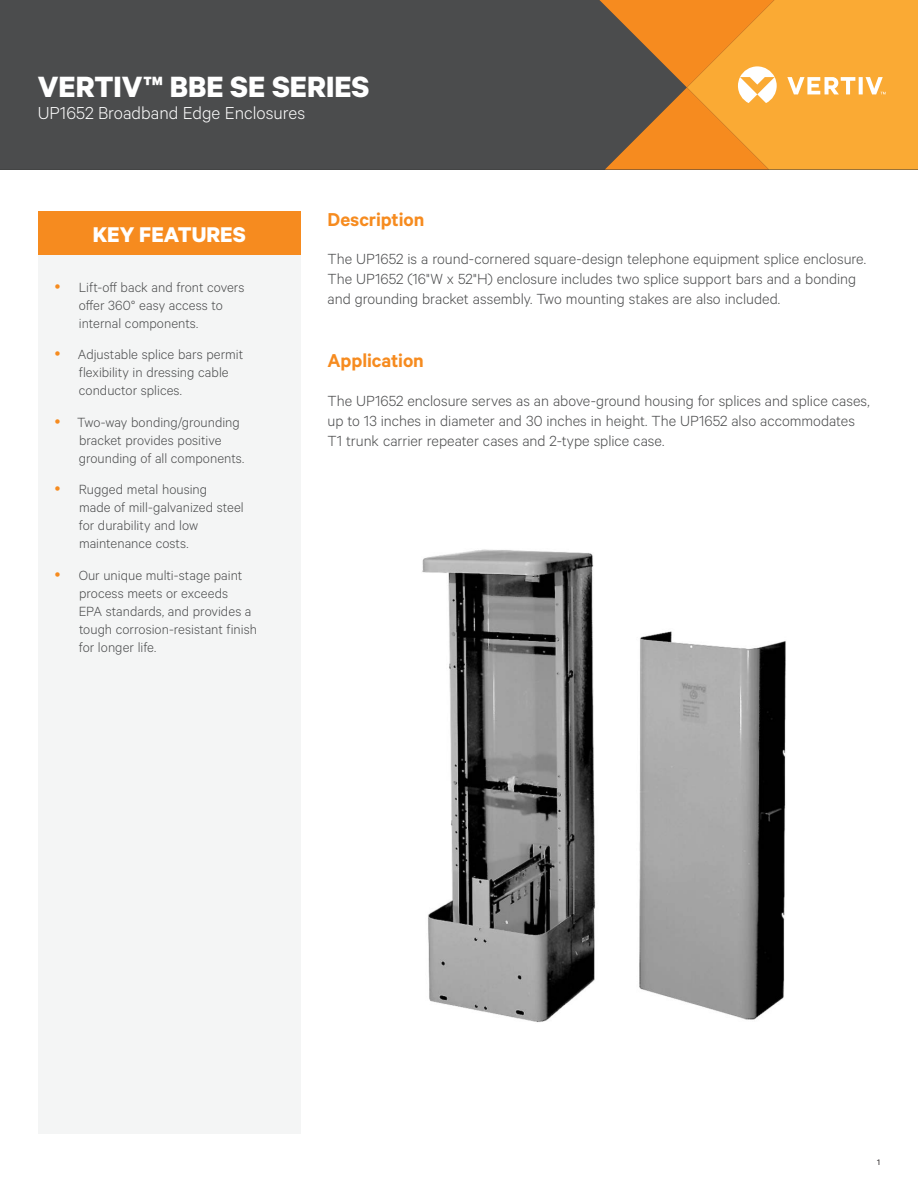
<style>
.page{position:relative;width:918px;height:1188px;background:#fff}
.page>*{position:absolute;margin:0;border:0;box-sizing:border-box;transform-origin:0 0}
.Vertiv_Header_Title{font:700 33px "Calibre";color:#fff}
.Orange_Box_Heading{font:700 24px "Calibre";color:#fff}
.Vertiv_Orange_Main_H{font:600 21px "Calibre";letter-spacing:-.005em;color:#f68b1f}
.Vertiv_Header_Subtit{font:300 19.5px "Calibre";color:#fff}
.Vertiv_Body_Text{font:300 16.5px/19.8px "Calibre";color:#4b4c4d}
.Vertiv_Orange_Main_H-2{font:300 16.5px/19.8px "Calibre";color:#4b4c4d}
.t1{font:300 15px/18px "Calibre";color:#4b4c4d}
.t2{font:9px "Calibre";color:#231f20}
</style>
<div class="page">
<div style="left:0;top:0;width:563px;height:170px;background:#4b4c4d"></div>
<svg style="left:563px;top:0;width:355px;height:170px;background:#cf8e3a"></svg>
<div style="left:38px;top:254px;width:263px;height:880px;background:#f4f5f5"></div>
<div style="left:38px;top:211px;width:263px;height:43px;background:#f68b1f"></div>
<img style="left:422px;top:549px;width:364px;height:473px">
<p class="Vertiv_Header_Title" style="left:38px;top:67px;width:333px">VERTIV™ BBE SE SERIES</p>
<p class="Vertiv_Header_Subtit" style="left:38px;top:102px;width:269px">UP1652 Broadband Edge Enclosures</p>
<p class="Orange_Box_Heading" style="left:93px;top:219px;width:155px">KEY FEATURES</p>
<p class="t1" style="left:79px;top:277px;width:167px">Lift-off back and front covers offer 360° easy access to internal components.</p>
<p class="t1" style="left:78px;top:345px;width:167px">Adjustable splice bars permit flexibility in dressing cable conductor splices.</p>
<p class="t1" style="left:77px;top:412px;width:169px">Two-way bonding/grounding bracket provides positive grounding of all components.</p>
<p class="t1" style="left:79px;top:480px;width:166px">Rugged metal housing<br>made of mill-galvanized steel for durability and low maintenance costs.</p>
<p class="t1" style="left:79px;top:565px;width:180px">Our unique multi-stage paint process meets or exceeds<br>EPA standards, and provides a tough corrosion-resistant finish for longer life.</p>
<p class="Vertiv_Orange_Main_H" style="left:328px;top:207px;width:98px">Description</p>
<p class="Vertiv_Body_Text" style="left:328px;top:248px;width:540px">The UP1652 is a round-cornered square-design telephone equipment splice enclosure.<br>The UP1652 (16"W x 52"H) enclosure includes two splice support bars and a bonding and grounding bracket assembly. Two mounting stakes are also included.</p>
<p class="Vertiv_Orange_Main_H" style="left:328px;top:348px;width:98px">Application</p>
<p class="Vertiv_Orange_Main_H-2" style="left:328px;top:391px;width:544px">The UP1652 enclosure serves as an above-ground housing for splices and splice cases, up to 13 inches in diameter and 30 inches in height. The UP1652 also accommodates<br>T1 trunk carrier repeater cases and 2-type splice case.</p>
<p class="t2" style="left:877px;top:1157px;width:4px">1</p>
</div>
